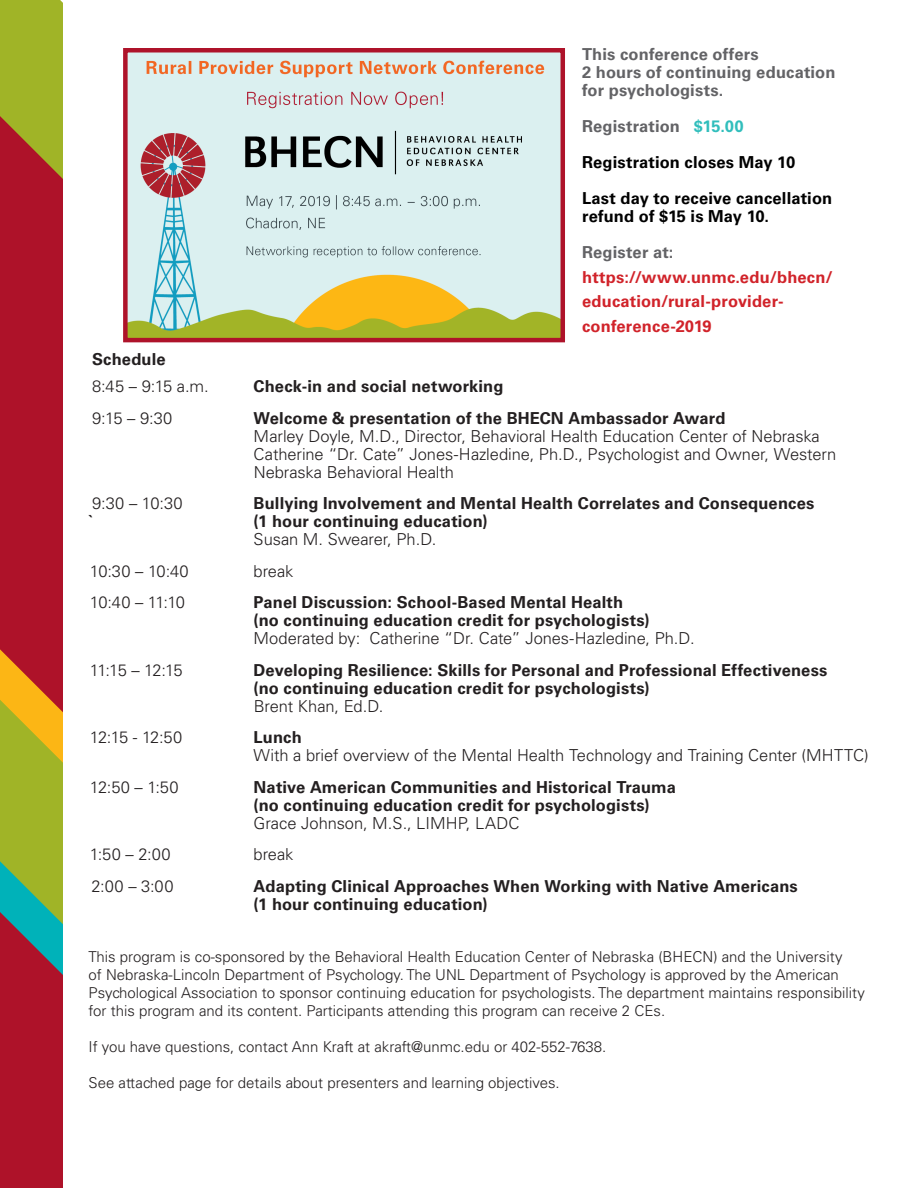
<style>
.page{position:relative;width:918px;height:1188px;background:#fff}
.page>*{position:absolute;margin:0;border:0;box-sizing:border-box;transform-origin:0 0}
.t1{font:700 16.5px "Univers LT Std";letter-spacing:.01em;color:#231f20}
.t2{font:300 16.5px "Univers LT Std";letter-spacing:-.005em;color:#231f20}
.t3{font:700 16.5px "Univers LT Std";letter-spacing:.01em;color:#636366}
.t4{font:700 16.5px/18px "Univers LT Std";letter-spacing:.01em;color:#000}
.t5{font:700 16.5px "Univers LT Std";letter-spacing:.01em;color:#d1232a}
.t6{font:300 15px/18px "Univers LT Std";color:#231f20}
.s1{color:#31bebc}
</style>
<div class="page">
<img style="left:128px;top:53px;width:432px;height:284px">
<div style="left:123px;top:48px;width:442px;height:294px;border:4px solid #ae132a"></div>
<svg style="left:0;top:0;width:63px;height:1188px;background:#a6492d"></svg>
<p class="t3" style="left:582px;top:44px;width:178px">This conference offers</p>
<p class="t3" style="left:582px;top:62px;width:255px">2 hours of continuing education</p>
<p class="t3" style="left:582px;top:80px;width:143px">for psychologists.</p>
<p class="t3" style="left:582px;top:116px;width:163px">Registration <span class="s1">$15.00</span></p>
<p class="t4" style="left:582px;top:153px;width:215px">Registration closes May 10</p>
<p class="t4" style="left:582px;top:189px;width:252px">Last day to receive cancellation refund of $15 is May 10.</p>
<p class="t3" style="left:582px;top:242px;width:93px">Register at:</p>
<p class="t5" style="left:582px;top:267px;width:252px">https://www.unmc.edu/bhecn/</p>
<p class="t5" style="left:582px;top:292px;width:203px">education/rural-provider-</p>
<p class="t5" style="left:582px;top:317px;width:131px">conference-2019</p>
<p class="t1" style="left:92px;top:350px;width:75px">Schedule</p>
<p class="t2" style="left:92px;top:377px;width:118px">8:45 – 9:15 a.m.</p>
<p class="t1" style="left:254px;top:377px;width:251px">Check-in and social networking</p>
<p class="t2" style="left:92px;top:408px;width:82px">9:15 – 9:30</p>
<p class="t1" style="left:254px;top:408px;width:473px">Welcome &amp; presentation of the BHECN Ambassador Award</p>
<p class="t2" style="left:254px;top:426px;width:568px">Marley Doyle, M.D., Director, Behavioral Health Education Center of Nebraska</p>
<p class="t2" style="left:254px;top:444px;width:584px">Catherine “Dr. Cate” Jones-Hazledine, Ph.D., Psychologist and Owner, Western</p>
<p class="t2" style="left:254px;top:462px;width:202px">Nebraska Behavioral Health</p>
<p class="t2" style="left:92px;top:494px;width:92px">9:30 – 10:30</p>
<p class="t1" style="left:254px;top:494px;width:562px">Bullying Involvement and Mental Health Correlates and Consequences</p>
<p class="t1" style="left:89px;top:512px;width:6px">`</p>
<p class="t1" style="left:254px;top:512px;width:236px">(1 hour continuing education)</p>
<p class="t2" style="left:254px;top:530px;width:184px">Susan M. Swearer, Ph.D.</p>
<p class="t2" style="left:90px;top:561px;width:100px">10:30 – 10:40</p>
<p class="t2" style="left:254px;top:561px;width:41px">break</p>
<p class="t2" style="left:90px;top:593px;width:97px">10:40 – 11:10</p>
<p class="t1" style="left:254px;top:593px;width:371px">Panel Discussion: School-Based Mental Health</p>
<p class="t1" style="left:254px;top:611px;width:398px">(no continuing education credit for psychologists)</p>
<p class="t2" style="left:254px;top:629px;width:443px">Moderated by: Catherine “Dr. Cate” Jones-Hazledine, Ph.D.</p>
<p class="t2" style="left:90px;top:660px;width:94px">11:15 – 12:15</p>
<p class="t1" style="left:254px;top:660px;width:575px">Developing Resilience: Skills for Personal and Professional Effectiveness</p>
<p class="t1" style="left:254px;top:678px;width:398px">(no continuing education credit for psychologists)</p>
<p class="t2" style="left:254px;top:696px;width:131px">Brent Khan, Ed.D.</p>
<p class="t2" style="left:90px;top:728px;width:94px">12:15 - 12:50</p>
<p class="t1" style="left:254px;top:728px;width:50px">Lunch</p>
<p class="t2" style="left:254px;top:746px;width:617px">With a brief overview of the Mental Health Technology and Training Center (MHTTC)</p>
<p class="t2" style="left:90px;top:777px;width:90px">12:50 – 1:50</p>
<p class="t1" style="left:254px;top:777px;width:424px">Native American Communities and Historical Trauma</p>
<p class="t1" style="left:254px;top:795px;width:398px">(no continuing education credit for psychologists)</p>
<p class="t2" style="left:254px;top:813px;width:267px">Grace Johnson, M.S., LIMHP, LADC</p>
<p class="t2" style="left:90px;top:845px;width:82px">1:50 – 2:00</p>
<p class="t2" style="left:254px;top:845px;width:41px">break</p>
<p class="t2" style="left:91px;top:876px;width:84px">2:00 – 3:00</p>
<p class="t1" style="left:254px;top:876px;width:546px">Adapting Clinical Approaches When Working with Native Americans</p>
<p class="t1" style="left:254px;top:894px;width:236px">(1 hour continuing education)</p>
<p class="t6" style="left:89px;top:948px;width:778px">This program is co-sponsored by the Behavioral Health Education Center of Nebraska (BHECN) and the University<br>of Nebraska-Lincoln Department of Psychology. The UNL Department of Psychology is approved by the American Psychological Association to sponsor continuing education for psychologists. The department maintains responsibility for this program and its content. Participants attending this program can receive 2 CEs.</p>
<p class="t6" style="left:89px;top:1038px;width:519px">If you have questions, contact Ann Kraft at akraft@unmc.edu or 402-552-7638.</p>
<p class="t6" style="left:89px;top:1074px;width:473px">See attached page for details about presenters and learning objectives.</p>
</div>
